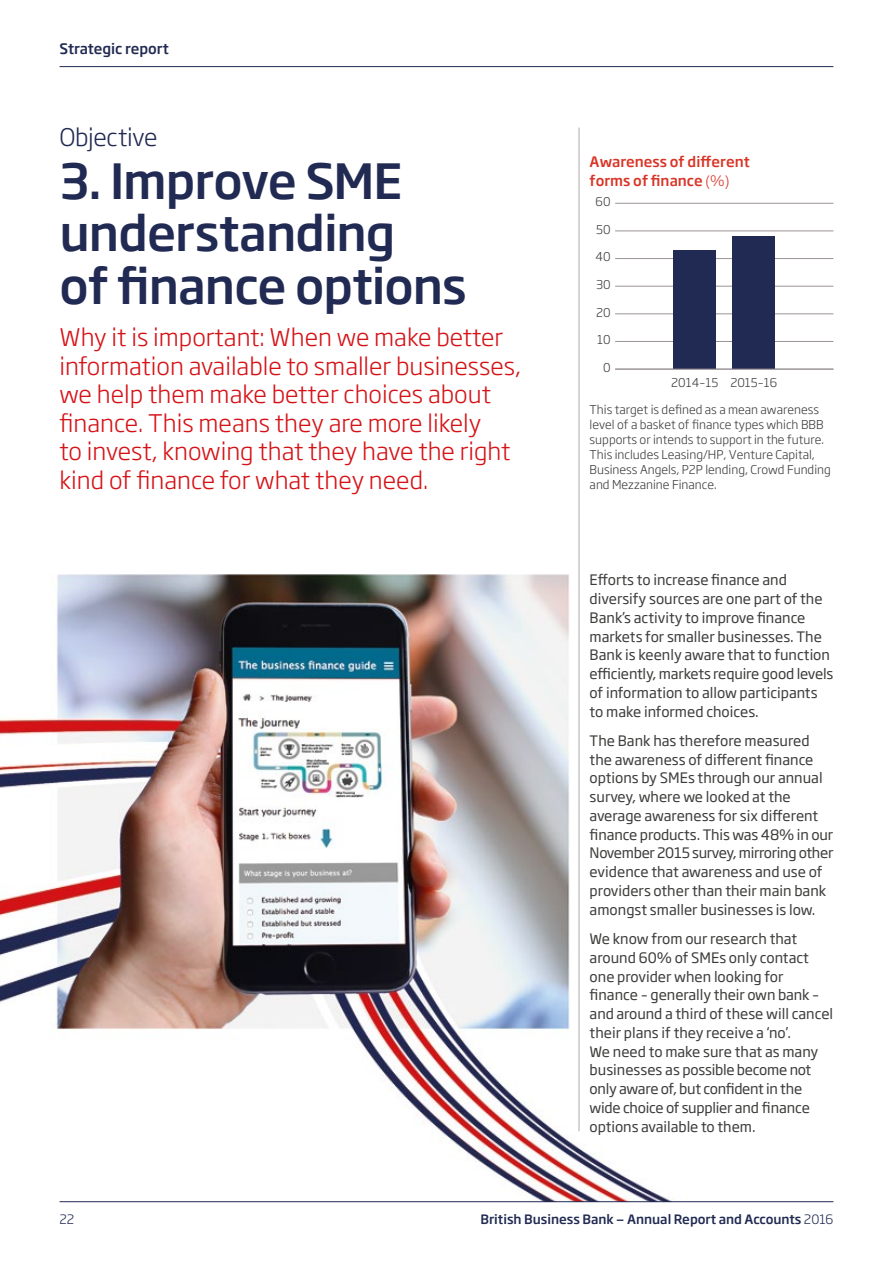
<style>
.page{position:relative;width:893px;height:1263px;background:#fff}
.page>*{position:absolute;margin:0;border:0;box-sizing:border-box;transform-origin:0 0}
.t1{font:500 48px/52.5px "Soho Gothic Pro";letter-spacing:-.02em;color:#212a52}
.t2{font:300 24px/28.5px "Soho Gothic Pro";color:#d51317}
.t3{font:300 24px "Soho Gothic Pro";letter-spacing:-.015em;color:#212a52}
.t4{font:14.25px/18.8px "Soho Gothic Pro";color:#3c3c3b}
.t5{font:500 14.25px/18.8px "Soho Gothic Pro";color:#d83526}
.t6{font:500 14.25px "Soho Gothic Pro";color:#212a52}
.t7{font:500 12.75px "Soho Gothic Pro";color:#212a52}
.t8{font:300 12.75px "Soho Gothic Pro";color:#212a52}
.t9{font:300 12px/15px "Soho Gothic Pro";color:#3c3c3b}
.s1{font-weight:300}
</style>
<div class="page">
<img style="left:0;top:574px;width:672px;height:628px">
<hr style="left:60px;top:66px;width:773px;height:1px;background:#212a52">
<hr style="left:60px;top:1201px;width:773px;height:1px;background:#212a52">
<hr style="left:615px;top:231px;width:218px;height:1px;background:#9b9397">
<hr style="left:615px;top:203px;width:218px;height:1px;background:#9b9397">
<hr style="left:579px;top:128px;width:1px;height:1003px;background:#b1a9ad">
<hr style="left:615px;top:258px;width:218px;height:1px;background:#9b9397">
<hr style="left:615px;top:286px;width:218px;height:1px;background:#9b9397">
<hr style="left:615px;top:314px;width:218px;height:1px;background:#9b9397">
<hr style="left:615px;top:341px;width:218px;height:1px;background:#9b9397">
<div style="left:673px;top:250px;width:43px;height:119px;background:#212a52"></div>
<div style="left:733px;top:236px;width:42px;height:133px;background:#212a52"></div>
<hr style="left:615px;top:369px;width:218px;height:1px;background:#9b9397">
<p class="t6" style="left:60px;top:37px;width:111px">Strategic report</p>
<p class="t3" style="left:60px;top:119px;width:100px">Objective</p>
<p class="t1" style="left:60px;top:152px;width:409px">3. Improve SME understanding<br>of fnance options</p>
<p class="t2" style="left:60px;top:322px;width:463px">Why it is important: When we make better information available to smaller businesses, we help them make better choices about fnance. This means they are more likely<br>to invest, knowing that they have the right kind of fnance for what they need.</p>
<p class="t5" style="left:590px;top:151px;width:162px">Awareness of diferent forms of fnance <span class="s1">(%)</span></p>
<p class="t9" style="left:596px;top:194px;width:17px">60</p>
<p class="t9" style="left:596px;top:221px;width:16px">50</p>
<p class="t9" style="left:595px;top:249px;width:17px">40</p>
<p class="t9" style="left:596px;top:276px;width:16px">30</p>
<p class="t9" style="left:596px;top:304px;width:16px">20</p>
<p class="t9" style="left:597px;top:332px;width:15px">10</p>
<p class="t9" style="left:603px;top:359px;width:9px">0</p>
<p class="t9" style="left:671px;top:374px;width:108px">2014–15 2015–16</p>
<p class="t9" style="left:590px;top:401px;width:243px">This target is defned as a mean awareness level of a basket of fnance types which BBB supports or intends to support in the future.<br>This includes Leasing/HP, Venture Capital, Business Angels, P2P lending, Crowd Funding and Mezzanine Finance.</p>
<p class="t4" style="left:590px;top:570px;width:245px">Eforts to increase fnance and diversify sources are one part of the Bank’s activity to improve fnance markets for smaller businesses. The Bank is keenly aware that to function efciently, markets require good levels of information to allow participants to make informed choices.</p>
<p class="t4" style="left:590px;top:730px;width:245px">The Bank has therefore measured the awareness of diferent fnance options by SMEs through our annual survey, where we looked at the average awareness for six diferent fnance products. This was 48% in our November 2015 survey, mirroring other evidence that awareness and use of providers other than their main bank amongst smaller businesses is low.</p>
<p class="t4" style="left:590px;top:929px;width:245px">We know from our research that around 60% of SMEs only contact one provider when looking for fnance – generally their own bank – and around a third of these will cancel their plans if they receive a ‘no’.<br>We need to make sure that as many businesses as possible become not only aware of, but confdent in the wide choice of supplier and fnance options available to them.</p>
<p class="t8" style="left:60px;top:1209px;width:16px">22</p>
<p class="t7" style="left:480px;top:1209px;width:354px">British Business Bank — Annual Report and Accounts <span class="s1">2016</span></p>
</div>
